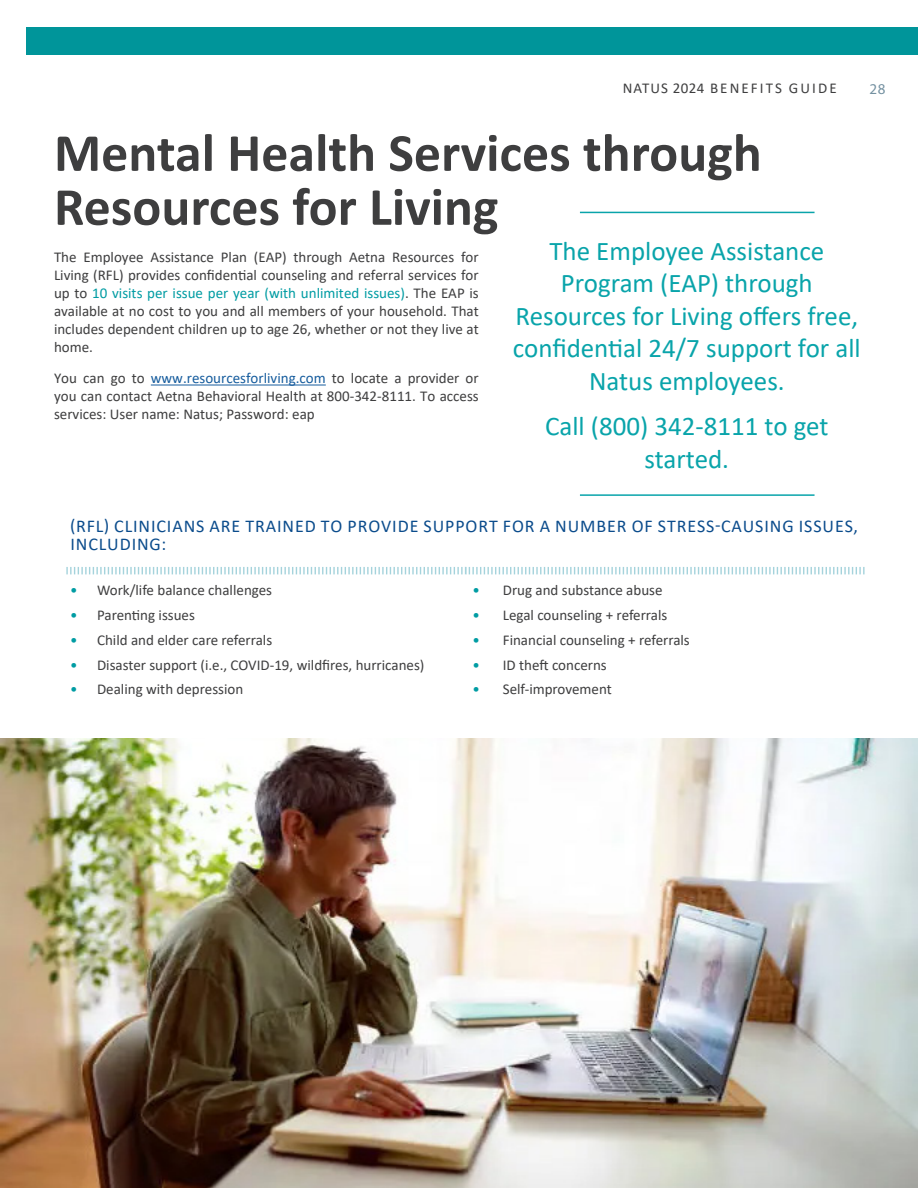
<style>
.page{position:relative;width:918px;height:1188px;background:#fff}
.page>*{position:absolute;margin:0;border:0;box-sizing:border-box;transform-origin:0 0}
.Natus_-_Page_Header{font:700 54px/54px "Calibri";color:#3e3e3f}
.A_-_SubHeader_-_TOC{font:27px/32.4px "Calibri";color:#09a4aa;text-align:center}
.A_-_List_Bulleted{font:18px/18px "Calibri";letter-spacing:.05em;color:#0b4c8c}
.A_-_Body_Text{font:15px/18px "Calibri";color:#3e3e3f;text-align:justify}
.A_-_Table_-_Body_Tex{font:15px "Calibri";color:#3e3e3f}
.A_-_Body_Text-2{font:15px "Calibri";letter-spacing:.14em;color:#3e3e3f}
.t1{font:15px "Myriad Pro";color:#7491a1}
.s1{color:#009ca3}
.s2{color:#175d9e}
</style>
<div class="page">
<div style="left:26px;top:28px;width:892px;height:1093px;background:#00959a"></div>
<div style="left:0;top:55px;width:918px;height:1078px;background:#fff"></div>
<hr style="left:151px;top:385px;width:175px;height:1px;background:#175d9e">
<svg style="left:66px;top:567px;width:799px;height:7px"></svg>
<hr style="left:580px;top:494px;width:235px;height:2px;background:#09a4aa">
<hr style="left:580px;top:212px;width:235px;height:1px;background:#09a4aa">
<img style="left:0;top:739px;width:918px;height:449px">
<p class="A_-_Body_Text-2" style="left:623px;top:78px;width:215px">NATUS 2024 BENEFITS GUIDE</p>
<p class="t1" style="left:870px;top:80px;width:17px">28</p>
<p class="Natus_-_Page_Header" style="left:54px;top:125px;width:709px">Mental Health Services through<br>Resources for Living</p>
<p class="A_-_Body_Text" style="left:54px;top:247px;width:426px">The Employee Assistance Plan (EAP) through Aetna Resources for Living (RFL) provides confidential counseling and referral services for up to <span class="s1">10 visits per issue per year (with unlimited issues)</span>. The EAP is available at no cost to you and all members of your household. That includes dependent children up to age 26, whether or not they live at home.</p>
<p class="A_-_Body_Text" style="left:54px;top:369px;width:426px">You can go to <span class="s2">www.resourcesforliving.com</span> to locate a provider or you can contact Aetna Behavioral Health at 800-342-8111. To access services: User name: Natus; Password: eap</p>
<p class="A_-_SubHeader_-_TOC" style="left:513px;top:234px;width:349px">The Employee Assistance<br>Program (EAP) through<br>Resources for Living offers free, confidential 24/7 support for all<br>Natus employees.</p>
<p class="A_-_SubHeader_-_TOC" style="left:545px;top:410px;width:285px">Call (800) 342-8111 to get started.</p>
<p class="A_-_List_Bulleted" style="left:70px;top:516px;width:789px">(RFL) CLINICIANS ARE TRAINED TO PROVIDE SUPPORT FOR A NUMBER OF STRESS-CAUSING ISSUES,<br>INCLUDING:</p>
<p class="A_-_Table_-_Body_Tex" style="left:70px;top:580px;width:204px"><span class="s1">•</span> Work/life balance challenges</p>
<p class="A_-_Table_-_Body_Tex" style="left:70px;top:605px;width:126px"><span class="s1">•</span> Parenting issues</p>
<p class="A_-_Table_-_Body_Tex" style="left:70px;top:630px;width:204px"><span class="s1">•</span> Child and elder care referrals</p>
<p class="A_-_Table_-_Body_Tex" style="left:70px;top:654px;width:356px"><span class="s1">•</span> Disaster support (i.e., COVID-19, wildfires, hurricanes)</p>
<p class="A_-_Table_-_Body_Tex" style="left:70px;top:679px;width:175px"><span class="s1">•</span> Dealing with depression</p>
<p class="A_-_Table_-_Body_Tex" style="left:472px;top:580px;width:192px"><span class="s1">•</span> Drug and substance abuse</p>
<p class="A_-_Table_-_Body_Tex" style="left:472px;top:605px;width:196px"><span class="s1">•</span> Legal counseling + referrals</p>
<p class="A_-_Table_-_Body_Tex" style="left:472px;top:630px;width:219px"><span class="s1">•</span> Financial counseling + referrals</p>
<p class="A_-_Table_-_Body_Tex" style="left:472px;top:654px;width:136px"><span class="s1">•</span> ID theft concerns</p>
<p class="A_-_Table_-_Body_Tex" style="left:472px;top:679px;width:141px"><span class="s1">•</span> Self-improvement</p>
</div>
